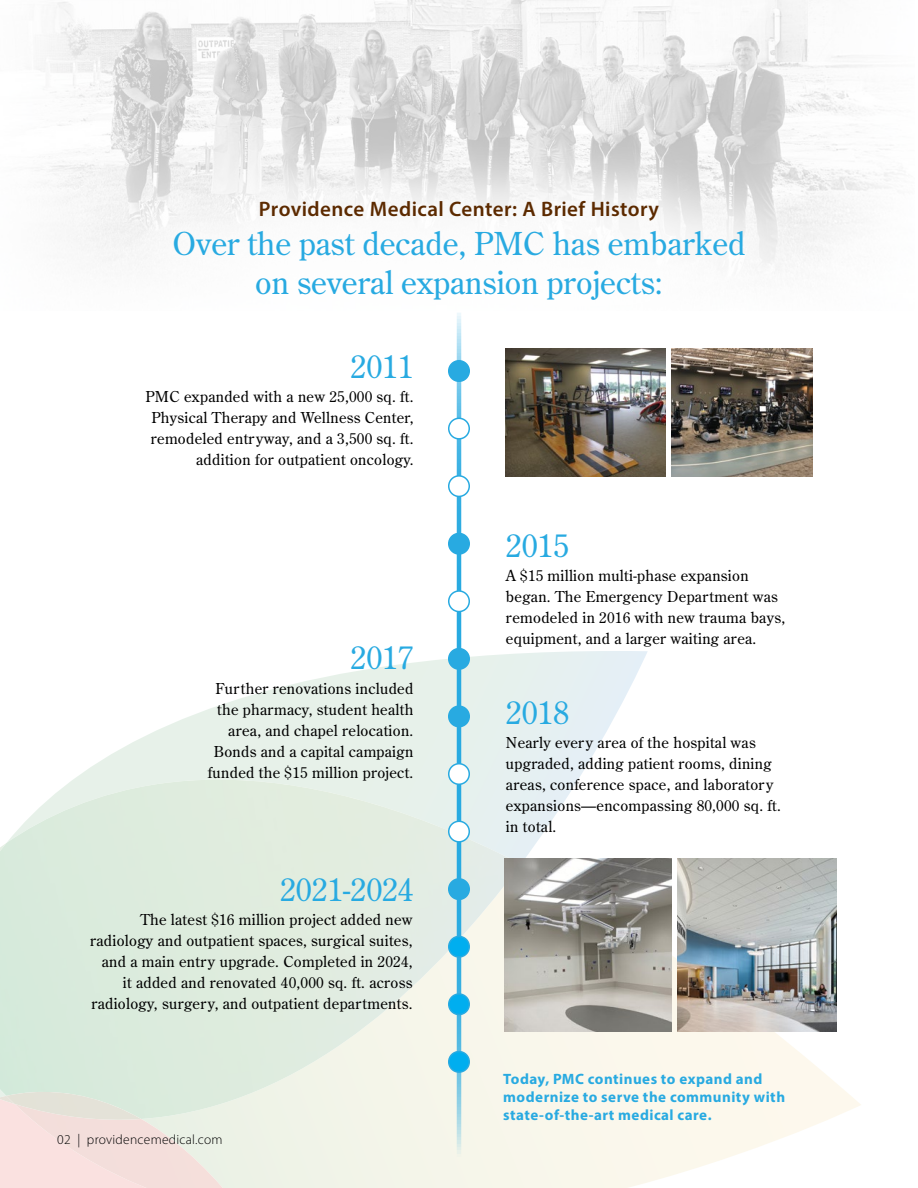
<style>
.page{position:relative;width:918px;height:1188px;background:#fff}
.page>*{position:absolute;margin:0;border:0;box-sizing:border-box;transform-origin:0 0}
.t1{font:31.5px/39px "Century Old Style Std";color:#28aae1;text-align:center}
.t2{font:600 21px "Myriad Pro";letter-spacing:.02em;color:#5c2a00}
.t3{font:15px/21px "Century Old Style Std";letter-spacing:.02em;color:#000;text-align:right}
.t4{font:700 15px/18px "Myriad Pro";letter-spacing:.03em;color:#28aae1}
.t5{font:300 13.5px "Myriad Pro";letter-spacing:.02em;color:#000}
</style>
<div class="page">
<hr style="left:917px;top:0;width:1px;height:1188px;background:#f3f8fc">
<img style="left:38px;top:0;width:856px;height:262px">
<svg style="left:234px;top:858px;width:627px;height:330px"></svg>
<svg style="left:0;top:1119px;width:15px;height:69px"></svg>
<img style="left:15px;top:1119px;width:219px;height:69px">
<svg style="left:73px;top:651px;width:575px;height:447px"></svg>
<img style="left:0;top:780px;width:521px;height:339px">
<img style="left:0;top:1096px;width:6px;height:8px">
<img style="left:6px;top:1092px;width:135px;height:30px">
<div style="left:112px;top:138px;width:694px;height:223px;background:#fff;opacity:.75"></div>
<svg style="left:457px;top:312px;width:4px;height:851px"></svg>
<div style="left:449px;top:936px;width:20px;height:21px;background:#00aeef;border-radius:50%"></div>
<div style="left:448px;top:936px;width:22px;height:22px;border:2px solid #28aae1;border-radius:50%"></div>
<div style="left:449px;top:994px;width:20px;height:21px;background:#00aeef;border-radius:50%"></div>
<div style="left:448px;top:993px;width:22px;height:22px;border:2px solid #28aae1;border-radius:50%"></div>
<div style="left:449px;top:1052px;width:20px;height:20px;background:#00aeef;border-radius:50%"></div>
<div style="left:448px;top:1051px;width:22px;height:22px;border:2px solid #28aae1;border-radius:50%"></div>
<div style="left:449px;top:879px;width:20px;height:20px;background:#28aae1;border-radius:50%"></div>
<div style="left:448px;top:878px;width:22px;height:22px;border:2px solid #28aae1;border-radius:50%"></div>
<div style="left:449px;top:764px;width:20px;height:20px;background:#fff;border-radius:50%"></div>
<div style="left:448px;top:763px;width:22px;height:22px;border:2px solid #28aae1;border-radius:50%"></div>
<div style="left:449px;top:649px;width:20px;height:20px;background:#28aae1;border-radius:50%"></div>
<div style="left:448px;top:648px;width:22px;height:22px;border:2px solid #28aae1;border-radius:50%"></div>
<div style="left:449px;top:533px;width:20px;height:21px;background:#28aae1;border-radius:50%"></div>
<div style="left:448px;top:533px;width:22px;height:22px;border:2px solid #28aae1;border-radius:50%"></div>
<div style="left:449px;top:418px;width:20px;height:21px;background:#fff;border-radius:50%"></div>
<div style="left:448px;top:418px;width:22px;height:22px;border:2px solid #28aae1;border-radius:50%"></div>
<div style="left:449px;top:821px;width:20px;height:21px;background:#fff;border-radius:50%"></div>
<div style="left:448px;top:821px;width:22px;height:22px;border:2px solid #28aae1;border-radius:50%"></div>
<div style="left:449px;top:706px;width:20px;height:21px;background:#28aae1;border-radius:50%"></div>
<div style="left:448px;top:705px;width:22px;height:22px;border:2px solid #28aae1;border-radius:50%"></div>
<div style="left:449px;top:591px;width:20px;height:21px;background:#fff;border-radius:50%"></div>
<div style="left:448px;top:590px;width:22px;height:22px;border:2px solid #28aae1;border-radius:50%"></div>
<div style="left:449px;top:476px;width:20px;height:20px;background:#fff;border-radius:50%"></div>
<div style="left:448px;top:475px;width:22px;height:22px;border:2px solid #28aae1;border-radius:50%"></div>
<div style="left:449px;top:361px;width:20px;height:20px;background:#28aae1;border-radius:50%"></div>
<div style="left:448px;top:360px;width:22px;height:22px;border:2px solid #28aae1;border-radius:50%"></div>
<img style="left:677px;top:859px;width:160px;height:172px">
<img style="left:504px;top:858px;width:168px;height:173px">
<img style="left:506px;top:349px;width:160px;height:127px">
<img style="left:672px;top:349px;width:141px;height:127px">
<h2 class="t2" style="left:259px;top:195px;width:402px">Providence Medical Center: A Brief History</h2>
<h1 class="t1" style="left:172px;top:223px;width:575px">Over the past decade, PMC has embarked on several expansion projects:</h1>
<h1 class="t1" style="left:351px;top:347px;width:65px">2011</h1>
<p class="t3" style="left:146px;top:386px;width:269px">PMC expanded with a new 25,000 sq. ft.<br>Physical Therapy and Wellness Center, remodeled entryway, and a 3,500 sq. ft. addition for outpatient oncology.</p>
<h1 class="t1" style="left:351px;top:638px;width:65px">2017</h1>
<p class="t3" style="left:208px;top:677px;width:207px">Further renovations included the pharmacy, student health area, and chapel relocation.<br>Bonds and a capital campaign funded the $15 million project.</p>
<h1 class="t1" style="left:280px;top:869px;width:135px">2021-2024</h1>
<p class="t3" style="left:90px;top:909px;width:324px">The latest $16 million project added new radiology and outpatient spaces, surgical suites, and a main entry upgrade. Completed in 2024, it added and renovated 40,000 sq. ft. across radiology, surgery, and outpatient departments.</p>
<p class="t5" style="left:57px;top:1132px;width:167px">02 | providencemedical.com</p>
<h1 class="t1" style="left:506px;top:525px;width:64px">2015</h1>
<p class="t3" style="left:506px;top:564px;width:281px;text-align:left">A $15 million multi-phase expansion began. The Emergency Department was remodeled in 2016 with new trauma bays, equipment, and a larger waiting area.</p>
<h1 class="t1" style="left:506px;top:692px;width:64px">2018</h1>
<p class="t3" style="left:506px;top:731px;width:276px;text-align:left">Nearly every area of the hospital was upgraded, adding patient rooms, dining areas, conference space, and laboratory expansions—encompassing 80,000 sq. ft. in total.</p>
<p class="t4" style="left:503px;top:1070px;width:283px">Today, PMC continues to expand and modernize to serve the community with state-of-the-art medical care.</p>
</div>
